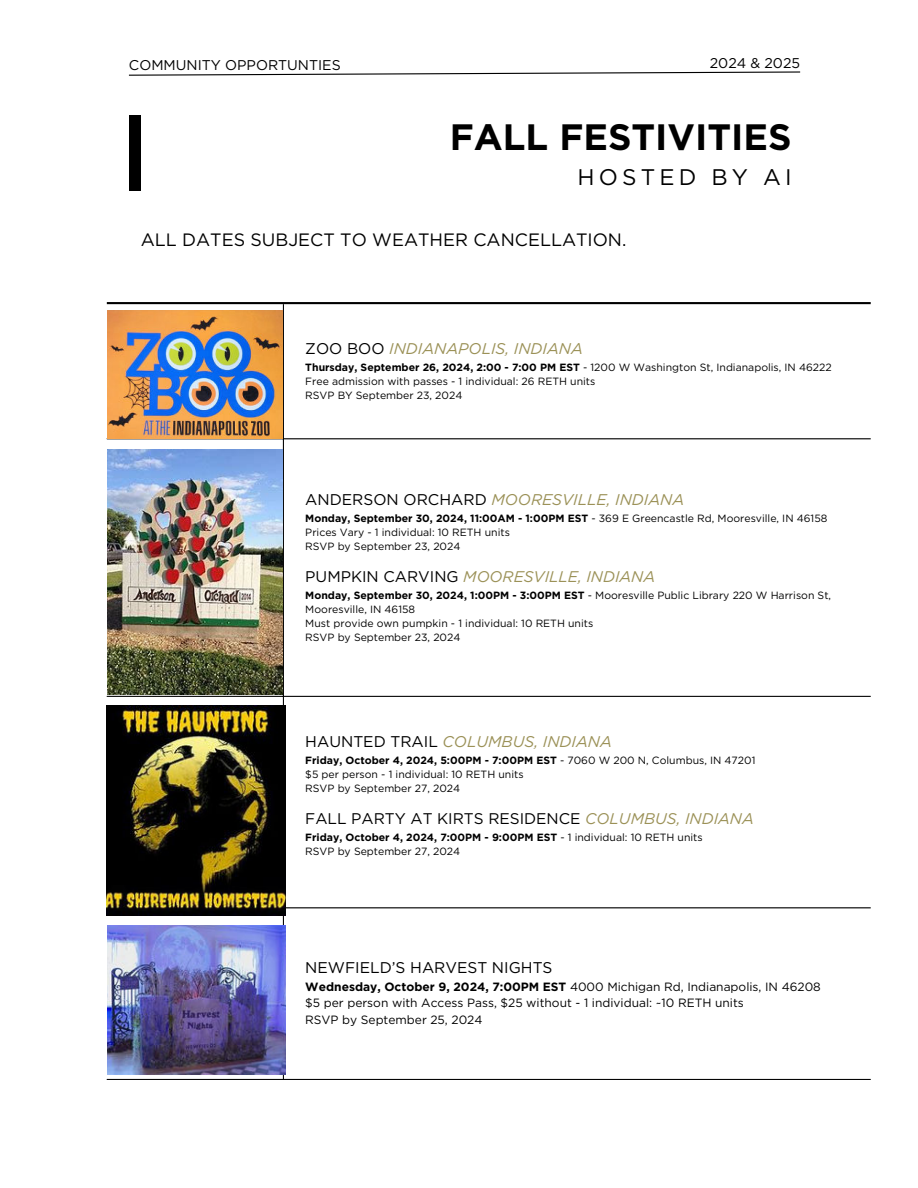
<style>
.page{position:relative;width:918px;height:1188px;background:#fff}
.page>*{position:absolute;margin:0;border:0;box-sizing:border-box;transform-origin:0 0}
.t1{font:700 36.75px "Gotham";color:#000}
.t2{font:22.5px "Gotham";letter-spacing:.185em;color:#000}
.t3{font:17.85px "Gotham";color:#000}
.t4{font:italic 15.45px "Gotham";color:#9b9157}
.t5{font:15.45px "Gotham";color:#000}
.t6{font:14.1px "Gotham";color:#000}
.t7{font:12px/16.6px "Gotham";color:#000}
.t8{font:10.5px/14px "Gotham";color:#000}
.s1{font-style:normal;color:#000}
.s2{font-weight:700}
.s3{font-style:italic;color:#9b9157}
</style>
<div class="page">
<hr style="left:283px;top:304px;width:1px;height:775px;background:#000">
<hr style="left:107px;top:438px;width:764px;height:1px;background:#000">
<hr style="left:107px;top:696px;width:764px;height:1px;background:#000">
<hr style="left:107px;top:907px;width:764px;height:1px;background:#000">
<hr style="left:107px;top:1079px;width:764px;height:1px;background:#000">
<hr style="left:107px;top:302px;width:764px;height:2px;background:#000">
<svg style="left:128px;top:71px;width:673px;height:5px"></svg>
<div style="left:129px;top:115px;width:12px;height:76px;background:#000"></div>
<img style="left:108px;top:310px;width:174px;height:128px">
<img style="left:108px;top:449px;width:174px;height:245px">
<img style="left:107px;top:705px;width:179px;height:211px">
<img style="left:108px;top:926px;width:177px;height:148px">
<h3 class="t6" style="left:129px;top:56px;width:213px">COMMUNITY OPPORTUNTIES</h3>
<h3 class="t6" style="left:710px;top:54px;width:92px">2024 &amp; 2025</h3>
<h1 class="t1" style="left:450px;top:112px;width:343px">FALL FESTIVITIES</h1>
<h2 class="t2" style="left:578px;top:163px;width:215px">HOSTED BY AI</h2>
<h3 class="t3" style="left:141px;top:228px;width:487px">ALL DATES SUBJECT TO WEATHER CANCELLATION.</h3>
<h3 class="t4" style="left:305px;top:339px;width:279px"><span class="s1">ZOO BOO</span> INDIANAPOLIS, INDIANA</h3>
<p class="t8" style="left:305px;top:360px;width:528px"><span class="s2">Thursday, September 26, 2024, 2:00 - 7:00 PM EST</span> - 1200 W Washington St, Indianapolis, IN 46222<br>Free admission with passes - 1 individual: 26 RETH units<br>RSVP BY September 23, 2024</p>
<h3 class="t4" style="left:305px;top:490px;width:380px"><span class="s1">ANDERSON ORCHARD</span> MOORESVILLE, INDIANA</h3>
<p class="t8" style="left:305px;top:511px;width:524px"><span class="s2">Monday, September 30, 2024, 11:00AM - 1:00PM EST</span> - 369 E Greencastle Rd, Mooresville, IN 46158<br>Prices Vary - 1 individual: 10 RETH units<br>RSVP by September 23, 2024</p>
<h3 class="t4" style="left:305px;top:567px;width:351px"><span class="s1">PUMPKIN CARVING</span> MOORESVILLE, INDIANA</h3>
<p class="t8" style="left:305px;top:588px;width:527px"><span class="s2">Monday, September 30, 2024, 1:00PM - 3:00PM EST</span> - Mooresville Public Library 220 W Harrison St, Mooresville, IN 46158<br>Must provide own pumpkin - 1 individual: 10 RETH units<br>RSVP by September 23, 2024</p>
<h3 class="t4" style="left:305px;top:732px;width:308px"><span class="s1">HAUNTED TRAIL</span> COLUMBUS, INDIANA</h3>
<p class="t8" style="left:305px;top:753px;width:452px"><span class="s2">Friday, October 4, 2024, 5:00PM - 7:00PM EST</span> - 7060 W 200 N, Columbus, IN 47201 $5 per person - 1 individual: 10 RETH units<br>RSVP by September 27, 2024</p>
<h3 class="t5" style="left:305px;top:809px;width:450px">FALL PARTY AT KIRTS RESIDENCE <span class="s3">COLUMBUS, INDIANA</span></h3>
<p class="t8" style="left:305px;top:830px;width:399px"><span class="s2">Friday, October 4, 2024, 7:00PM - 9:00PM EST</span> - 1 individual: 10 RETH units<br>RSVP by September 27, 2024</p>
<h3 class="t5" style="left:305px;top:958px;width:249px">NEWFIELD’S HARVEST NIGHTS</h3>
<p class="t7" style="left:305px;top:978px;width:517px"><span class="s2">Wednesday, October 9, 2024, 7:00PM EST</span> 4000 Michigan Rd, Indianapolis, IN 46208 $5 per person with Access Pass, $25 without - 1 individual: ~10 RETH units<br>RSVP by September 25, 2024</p>
</div>
